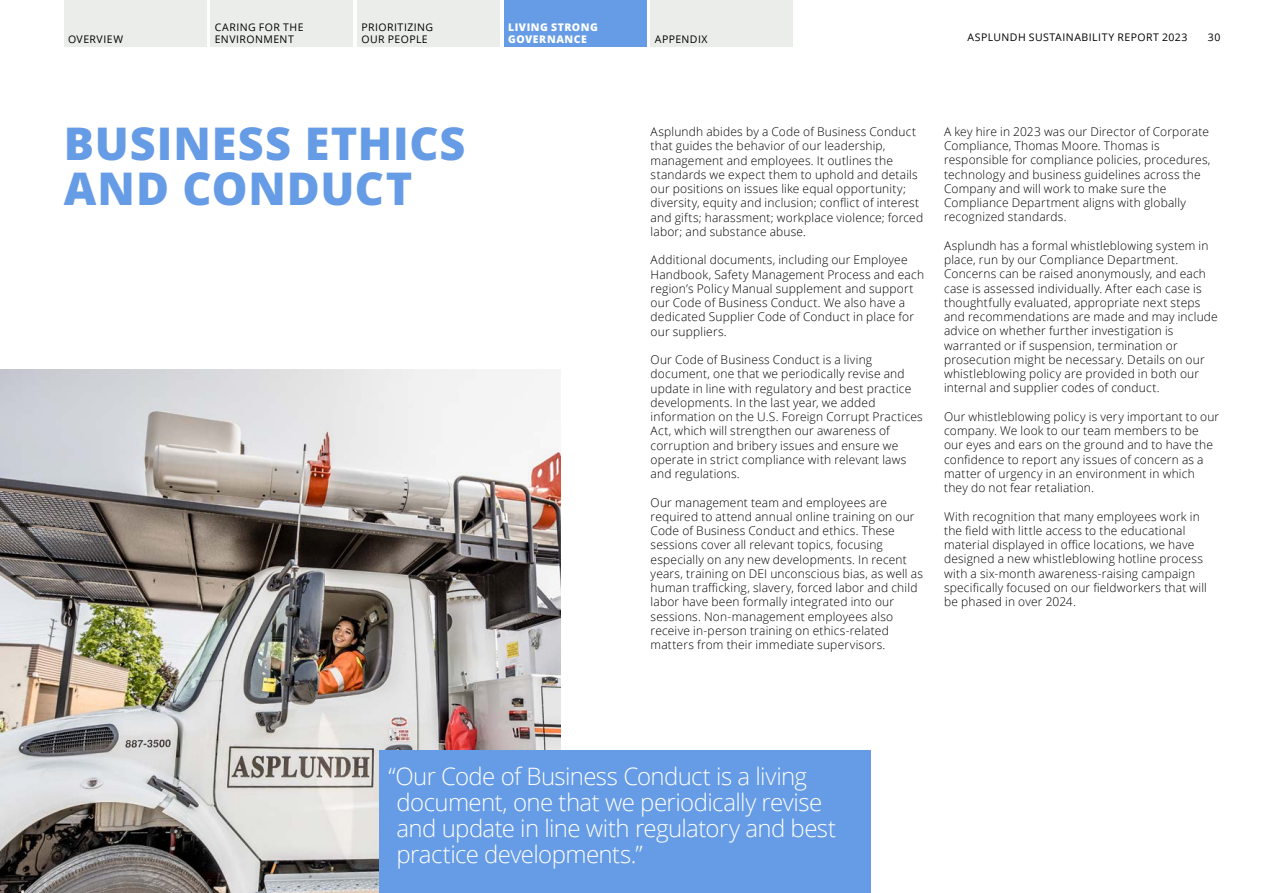
<style>
.page{position:relative;width:1263px;height:893px;background:#fff}
.page>*{position:absolute;margin:0;border:0;box-sizing:border-box;transform-origin:0 0}
._01_Section_Title_30{font:800 45px/45px "Open Sans";letter-spacing:.02em;color:#669ce5}
._09_Quote_16pt{font:300 24px/26.2px "Open Sans";letter-spacing:-.025em;color:#fff}
._04_Body_Copy{font:300 12px/14.2px "Open Sans";letter-spacing:.015em;color:#000}
.t1{font:10.5px/12px "Open Sans";letter-spacing:.045em;color:#000}
.t2{font:800 10.5px "Open Sans";letter-spacing:.045em;color:#fff}
</style>
<div class="page">
<img style="left:0;top:370px;width:560px;height:523px">
<div style="left:379px;top:750px;width:492px;height:143px;background:#669ce5"></div>
<div style="left:210px;top:0;width:143px;height:47px;background:#ebedeb"></div>
<div style="left:357px;top:0;width:143px;height:47px;background:#ebedeb"></div>
<div style="left:504px;top:0;width:142px;height:47px;background:#669ce5"></div>
<div style="left:651px;top:0;width:142px;height:47px;background:#ebedeb"></div>
<div style="left:64px;top:0;width:142px;height:47px;background:#ebedeb"></div>
<p class="t1" style="left:215px;top:20px;width:90px">CARING FOR THE<br>ENVIRONMENT</p>
<p class="t1" style="left:361px;top:20px;width:73px">PRIORITIZING<br>OUR PEOPLE</p>
<p class="t2" style="left:508px;top:19px;width:91px">LIVING STRONG</p>
<p class="t1" style="left:68px;top:32px;width:57px">OVERVIEW</p>
<p class="t2" style="left:508px;top:31px;width:80px">GOVERNANCE</p>
<p class="t1" style="left:655px;top:32px;width:54px">APPENDIX</p>
<p class="t1" style="left:967px;top:31px;width:221px">ASPLUNDH SUSTAINABILITY REPORT 2023</p>
<p class="t1" style="left:1208px;top:31px;width:14px">30</p>
<p class="_01_Section_Title_30" style="left:64px;top:119px;width:403px">BUSINESS ETHICS<br>AND CONDUCT</p>
<p class="_04_Body_Copy" style="left:651px;top:124px;width:274px">Asplundh abides by a Code of Business Conduct that guides the behavior of our leadership, management and employees. It outlines the standards we expect them to uphold and details our positions on issues like equal opportunity; diversity, equity and inclusion; conflict of interest and gifts; harassment; workplace violence; forced labor; and substance abuse.</p>
<p class="_04_Body_Copy" style="left:651px;top:253px;width:275px">Additional documents, including our Employee Handbook, Safety Management Process and each region’s Policy Manual supplement and support our Code of Business Conduct. We also have a dedicated Supplier Code of Conduct in place for our suppliers.</p>
<p class="_04_Body_Copy" style="left:651px;top:352px;width:274px">Our Code of Business Conduct is a living document, one that we periodically revise and update in line with regulatory and best practice developments. In the last year, we added information on the U.S. Foreign Corrupt Practices Act, which will strengthen our awareness of corruption and bribery issues and ensure we operate in strict compliance with relevant laws and regulations.</p>
<p class="_04_Body_Copy" style="left:651px;top:495px;width:274px">Our management team and employees are required to attend annual online training on our Code of Business Conduct and ethics. These sessions cover all relevant topics, focusing especially on any new developments. In recent years, training on DEI unconscious bias, as well as human trafficking, slavery, forced labor and child labor have been formally integrated into our sessions. Non-management employees also receive in-person training on ethics-related matters from their immediate supervisors.</p>
<p class="_04_Body_Copy" style="left:944px;top:124px;width:268px">A key hire in 2023 was our Director of Corporate Compliance, Thomas Moore. Thomas is responsible for compliance policies, procedures, technology and business guidelines across the Company and will work to make sure the Compliance Department aligns with globally recognized standards.</p>
<p class="_04_Body_Copy" style="left:944px;top:238px;width:275px">Asplundh has a formal whistleblowing system in place, run by our Compliance Department.<br>Concerns can be raised anonymously, and each case is assessed individually. After each case is thoughtfully evaluated, appropriate next steps and recommendations are made and may include advice on whether further investigation is warranted or if suspension, termination or prosecution might be necessary. Details on our whistleblowing policy are provided in both our internal and supplier codes of conduct.</p>
<p class="_04_Body_Copy" style="left:944px;top:409px;width:277px">Our whistleblowing policy is very important to our company. We look to our team members to be our eyes and ears on the ground and to have the confidence to report any issues of concern as a matter of urgency in an environment in which they do not fear retaliation.</p>
<p class="_04_Body_Copy" style="left:944px;top:509px;width:264px">With recognition that many employees work in the field with little access to the educational material displayed in office locations, we have designed a new whistleblowing hotline process with a six-month awareness-raising campaign specifically focused on our fieldworkers that will be phased in over 2024.</p>
<p class="_09_Quote_16pt" style="left:396px;top:762px;width:441px;text-indent:-8px">“Our Code of Business Conduct is a living document, one that we periodically revise and update in line with regulatory and best practice developments.”</p>
</div>
